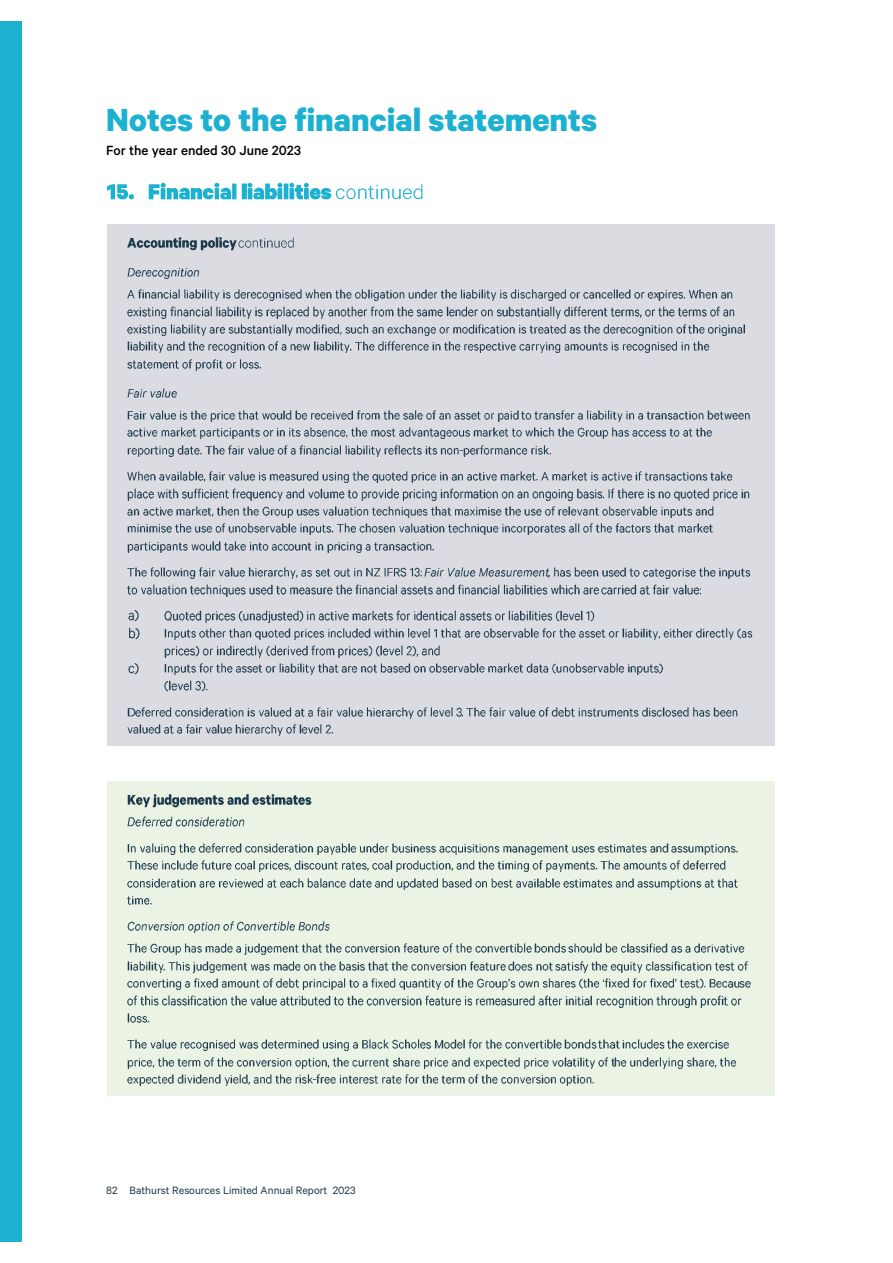
<style>
.page{position:relative;width:893px;height:1263px;background:#fff}
.page>*{position:absolute;margin:0;border:0;box-sizing:border-box;transform-origin:0 0}
.t1{font:700 36px "Calibre";color:#1cb1d1}
.t2{font:500 15px "Calibre";color:#000}
.t3{font:12px "Calibre";color:#1d394c}
</style>
<div class="page">
<div style="left:0;top:21px;width:21px;height:1221px;background:#1cb1d1"></div>
<img style="left:107px;top:184px;width:28px;height:16px">
<img style="left:148px;top:182px;width:89px;height:18px">
<img style="left:241px;top:183px;width:6px;height:17px">
<img style="left:247px;top:182px;width:85px;height:18px">
<img style="left:335px;top:184px;width:88px;height:16px">
<div style="left:107px;top:224px;width:668px;height:521px;background:#dadce1"></div>
<img style="left:127px;top:237px;width:112px;height:13px">
<img style="left:239px;top:237px;width:55px;height:11px">
<img style="left:127px;top:267px;width:73px;height:12px">
<img style="left:127px;top:289px;width:531px;height:12px">
<img style="left:658px;top:289px;width:75px;height:12px">
<img style="left:127px;top:306px;width:608px;height:12px">
<img style="left:127px;top:324px;width:560px;height:11px">
<img style="left:688px;top:324px;width:57px;height:11px">
<img style="left:127px;top:341px;width:583px;height:12px">
<img style="left:127px;top:359px;width:134px;height:11px">
<img style="left:127px;top:388px;width:50px;height:10px">
<img style="left:127px;top:410px;width:392px;height:11px">
<img style="left:521px;top:410px;width:229px;height:11px">
<img style="left:127px;top:427px;width:585px;height:12px">
<img style="left:127px;top:445px;width:424px;height:11px">
<img style="left:459px;top:445px;width:8px;height:11px">
<img style="left:127px;top:471px;width:606px;height:12px">
<img style="left:127px;top:488px;width:623px;height:12px">
<img style="left:127px;top:506px;width:34px;height:10px">
<img style="left:161px;top:506px;width:553px;height:11px">
<img style="left:127px;top:523px;width:586px;height:12px">
<img style="left:127px;top:541px;width:162px;height:11px">
<img style="left:289px;top:541px;width:145px;height:11px">
<img style="left:127px;top:567px;width:298px;height:12px">
<img style="left:425px;top:567px;width:123px;height:10px">
<img style="left:548px;top:567px;width:203px;height:12px">
<img style="left:127px;top:584px;width:475px;height:12px">
<img style="left:602px;top:584px;width:100px;height:11px">
<img style="left:128px;top:610px;width:11px;height:12px">
<img style="left:164px;top:610px;width:431px;height:12px">
<img style="left:164px;top:628px;width:589px;height:12px">
<img style="left:165px;top:645px;width:85px;height:12px">
<img style="left:250px;top:645px;width:190px;height:12px">
<img style="left:128px;top:663px;width:11px;height:12px">
<img style="left:164px;top:663px;width:500px;height:12px">
<img style="left:165px;top:680px;width:43px;height:12px">
<img style="left:127px;top:708px;width:8px;height:9px">
<img style="left:135px;top:707px;width:326px;height:11px">
<img style="left:461px;top:707px;width:277px;height:10px">
<img style="left:127px;top:724px;width:206px;height:12px">
<div style="left:107px;top:781px;width:668px;height:314px;background:#ebf3e5"></div>
<img style="left:127px;top:794px;width:185px;height:13px">
<img style="left:127px;top:816px;width:118px;height:11px">
<img style="left:127px;top:843px;width:542px;height:11px">
<img style="left:671px;top:843px;width:67px;height:11px">
<img style="left:127px;top:860px;width:599px;height:12px">
<img style="left:127px;top:878px;width:611px;height:11px">
<img style="left:127px;top:895px;width:25px;height:10px">
<img style="left:127px;top:921px;width:203px;height:12px">
<img style="left:127px;top:943px;width:405px;height:12px">
<img style="left:534px;top:943px;width:32px;height:10px">
<img style="left:568px;top:943px;width:115px;height:10px">
<img style="left:685px;top:943px;width:60px;height:10px">
<img style="left:127px;top:961px;width:37px;height:11px">
<img style="left:164px;top:961px;width:345px;height:11px">
<img style="left:509px;top:961px;width:44px;height:10px">
<img style="left:555px;top:961px;width:28px;height:10px">
<img style="left:583px;top:961px;width:165px;height:11px">
<img style="left:592px;top:961px;width:8px;height:11px">
<img style="left:127px;top:978px;width:612px;height:12px">
<img style="left:739px;top:981px;width:12px;height:7px">
<img style="left:127px;top:995px;width:457px;height:11px">
<img style="left:584px;top:995px;width:158px;height:12px">
<img style="left:127px;top:1013px;width:23px;height:10px">
<img style="left:127px;top:1039px;width:438px;height:12px">
<img style="left:565px;top:1039px;width:34px;height:10px">
<img style="left:599px;top:1039px;width:21px;height:10px">
<img style="left:622px;top:1039px;width:43px;height:10px">
<img style="left:667px;top:1039px;width:62px;height:10px">
<img style="left:127px;top:1057px;width:487px;height:11px">
<img style="left:614px;top:1057px;width:123px;height:11px">
<img style="left:127px;top:1074px;width:467px;height:12px">
<img style="left:312px;top:1074px;width:9px;height:12px">
<h1 class="t1" style="left:106px;top:98px;width:492px">Notes to the financial statements</h1>
<p class="t2" style="left:106px;top:142px;width:196px">For the year ended 30 June 2023</p>
<p class="t3" style="left:106px;top:1183px;width:251px">82 Bathurst Resources Limited Annual Report 2023</p>
</div>
